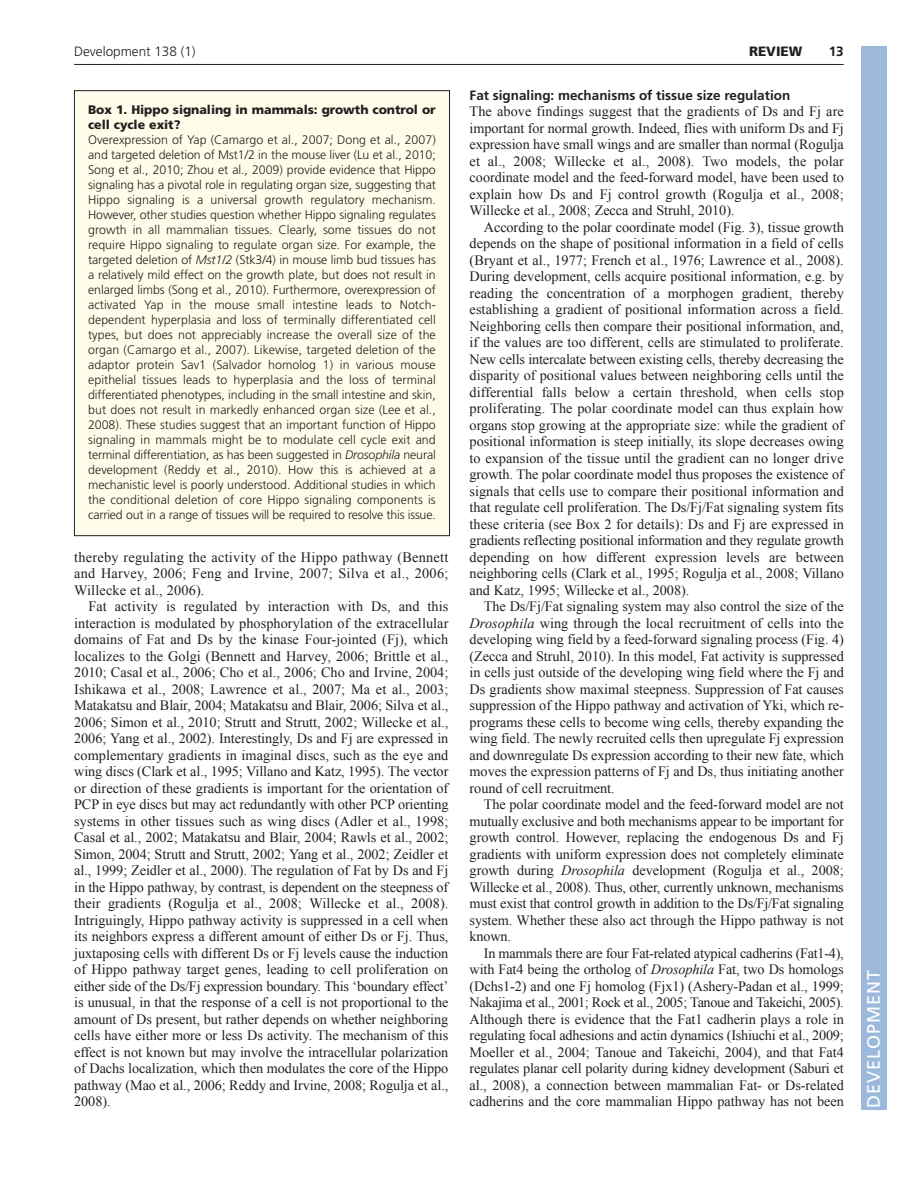
<style>
.page{position:relative;width:918px;height:1188px;background:#fff}
.page>*{position:absolute;margin:0;border:0;box-sizing:border-box;transform-origin:0 0}
.t1{font:18px "Frutiger LT Std";letter-spacing:.055em;color:#fff}
.t2{font:14.25px/16.5px "Times New Roman";letter-spacing:-.005em;color:#231f20;text-align:justify}
.t3{font:700 13.5px "Frutiger LT Std";color:#231f20}
.t4{font:300 13.5px "Frutiger LT Std";color:#231f20}
.t5{font:900 13.5px "Frutiger LT Std";color:#231f20}
.t6{font:300 12.3px/15px "Frutiger LT Std";letter-spacing:-.015em;color:#231f20;text-align:justify}
.t7{font:900 12.3px/15px "Frutiger LT Std";letter-spacing:-.005em;color:#231f20}
.s1{font-style:italic}
</style>
<div class="page">
<hr style="left:74px;top:64px;width:770px;height:1px;background:#231f20">
<div style="left:74px;top:91px;width:376px;height:445px;background:#fffde9"></div>
<div style="left:861px;top:46px;width:25px;height:1064px;background:#9cb9db"></div>
<p class="t4" style="left:74px;top:46px;width:123px">Development 138 (1)</p>
<p class="t5" style="left:749px;top:45px;width:55px">REVIEW</p>
<p class="t3" style="left:829px;top:46px;width:17px">13</p>
<p class="t7" style="left:88px;top:102px;width:349px">Box 1. Hippo signaling in mammals: growth control or cell cycle exit?</p>
<p class="t6" style="left:88px;top:133px;width:349px">Overexpression of Yap (Camargo et al., 2007; Dong et al., 2007) and targeted deletion of Mst1/2 in the mouse liver (Lu et al., 2010; Song et al., 2010; Zhou et al., 2009) provide evidence that Hippo signaling has a pivotal role in regulating organ size, suggesting that Hippo signaling is a universal growth regulatory mechanism.<br>However, other studies question whether Hippo signaling regulates growth in all mammalian tissues. Clearly, some tissues do not require Hippo signaling to regulate organ size. For example, the targeted deletion of <span class="s1">Mst1/2</span> (Stk3/4) in mouse limb bud tissues has a relatively mild effect on the growth plate, but does not result in enlarged limbs (Song et al., 2010). Furthermore, overexpression of activated Yap in the mouse small intestine leads to Notch&shy;dependent hyperplasia and loss of terminally differentiated cell types, but does not appreciably increase the overall size of the organ (Camargo et al., 2007). Likewise, targeted deletion of the adaptor protein Sav1 (Salvador homolog 1) in various mouse epithelial tissues leads to hyperplasia and the loss of terminal differentiated phenotypes, including in the small intestine and skin, but does not result in markedly enhanced organ size (Lee et al., 2008). These studies suggest that an important function of Hippo signaling in mammals might be to modulate cell cycle exit and terminal differentiation, as has been suggested in <span class="s1">Drosophila</span> neural development (Reddy et al., 2010). How this is achieved at a mechanistic level is poorly understood. Additional studies in which the conditional deletion of core Hippo signaling components is carried out in a range of tissues will be required to resolve this issue.</p>
<p class="t2" style="left:74px;top:549px;width:376px">thereby regulating the activity of the Hippo pathway (Bennett and Harvey, 2006; Feng and Irvine, 2007; Silva et al., 2006; Willecke et al., 2006).</p>
<p class="t2" style="left:74px;top:598px;width:376px;text-indent:14px">Fat activity is regulated by interaction with Ds, and this interaction is modulated by phosphorylation of the extracellular domains of Fat and Ds by the kinase Four-jointed (Fj), which localizes to the Golgi (Bennett and Harvey, 2006; Brittle et al., 2010; Casal et al., 2006; Cho et al., 2006; Cho and Irvine, 2004; Ishikawa et al., 2008; Lawrence et al., 2007; Ma et al., 2003; Matakatsu and Blair, 2004; Matakatsu and Blair, 2006; Silva et al., 2006; Simon et al., 2010; Strutt and Strutt, 2002; Willecke et al., 2006; Yang et al., 2002). Interestingly, Ds and Fj are expressed in complementary gradients in imaginal discs, such as the eye and wing discs (Clark et al., 1995; Villano and Katz, 1995). The vector or direction of these gradients is important for the orientation of PCP in eye discs but may act redundantly with other PCP orienting systems in other tissues such as wing discs (Adler et al., 1998; Casal et al., 2002; Matakatsu and Blair, 2004; Rawls et al., 2002; Simon, 2004; Strutt and Strutt, 2002; Yang et al., 2002; Zeidler et al., 1999; Zeidler et al., 2000). The regulation of Fat by Ds and Fj in the Hippo pathway, by contrast, is dependent on the steepness of their gradients (Rogulja et al., 2008; Willecke et al., 2008).<br>Intriguingly, Hippo pathway activity is suppressed in a cell when its neighbors express a different amount of either Ds or Fj. Thus, juxtaposing cells with different Ds or Fj levels cause the induction of Hippo pathway target genes, leading to cell proliferation on either side of the Ds/Fj expression boundary. This ‘boundary effect’ is unusual, in that the response of a cell is not proportional to the amount of Ds present, but rather depends on whether neighboring cells have either more or less Ds activity. The mechanism of this effect is not known but may involve the intracellular polarization of Dachs localization, which then modulates the core of the Hippo pathway (Mao et al., 2006; Reddy and Irvine, 2008; Rogulja et al., 2008).</p>
<p class="t3" style="left:470px;top:90px;width:322px">Fat signaling: mechanisms of tissue size regulation</p>
<p class="t2" style="left:470px;top:103px;width:376px">The above findings suggest that the gradients of Ds and Fj are important for normal growth. Indeed, flies with uniform Ds and Fj expression have small wings and are smaller than normal (Rogulja et al., 2008; Willecke et al., 2008). Two models, the polar coordinate model and the feed-forward model, have been used to explain how Ds and Fj control growth (Rogulja et al., 2008; Willecke et al., 2008; Zecca and Struhl, 2010).</p>
<p class="t2" style="left:470px;top:219px;width:376px;text-indent:14px">According to the polar coordinate model (Fig. 3), tissue growth depends on the shape of positional information in a field of cells (Bryant et al., 1977; French et al., 1976; Lawrence et al., 2008).<br>During development, cells acquire positional information, e.g. by reading the concentration of a morphogen gradient, thereby establishing a gradient of positional information across a field.<br>Neighboring cells then compare their positional information, and, if the values are too different, cells are stimulated to proliferate.<br>New cells intercalate between existing cells, thereby decreasing the disparity of positional values between neighboring cells until the differential falls below a certain threshold, when cells stop proliferating. The polar coordinate model can thus explain how organs stop growing at the appropriate size: while the gradient of positional information is steep initially, its slope decreases owing to expansion of the tissue until the gradient can no longer drive growth. The polar coordinate model thus proposes the existence of signals that cells use to compare their positional information and that regulate cell proliferation. The Ds/Fj/Fat signaling system fits these criteria (see Box 2 for details): Ds and Fj are expressed in gradients reflecting positional information and they regulate growth depending on how different expression levels are between neighboring cells (Clark et al., 1995; Rogulja et al., 2008; Villano and Katz, 1995; Willecke et al., 2008).</p>
<p class="t2" style="left:470px;top:598px;width:376px;text-indent:14px">The Ds/Fj/Fat signaling system may also control the size of the <span class="s1">Drosophila</span> wing through the local recruitment of cells into the developing wing field by a feed-forward signaling process (Fig. 4) (Zecca and Struhl, 2010). In this model, Fat activity is suppressed in cells just outside of the developing wing field where the Fj and Ds gradients show maximal steepness. Suppression of Fat causes suppression of the Hippo pathway and activation of Yki, which re&shy;programs these cells to become wing cells, thereby expanding the wing field. The newly recruited cells then upregulate Fj expression and downregulate Ds expression according to their new fate, which moves the expression patterns of Fj and Ds, thus initiating another round of cell recruitment.</p>
<p class="t2" style="left:470px;top:796px;width:376px;text-indent:14px">The polar coordinate model and the feed-forward model are not mutually exclusive and both mechanisms appear to be important for growth control. However, replacing the endogenous Ds and Fj gradients with uniform expression does not completely eliminate growth during <span class="s1">Drosophila</span> development (Rogulja et al., 2008; Willecke et al., 2008). Thus, other, currently unknown, mechanisms must exist that control growth in addition to the Ds/Fj/Fat signaling system. Whether these also act through the Hippo pathway is not known.</p>
<p class="t2" style="left:470px;top:945px;width:376px;text-indent:14px">In mammals there are four Fat-related atypical cadherins (Fat1-4), with Fat4 being the ortholog of <span class="s1">Drosophila</span> Fat, two Ds homologs (Dchs1-2) and one Fj homolog (Fjx1) (Ashery-Padan et al., 1999; Nakajima et al., 2001; Rock et al., 2005; Tanoue and Takeichi, 2005).<br>Although there is evidence that the Fat1 cadherin plays a role in regulating focal adhesions and actin dynamics (Ishiuchi et al., 2009; Moeller et al., 2004; Tanoue and Takeichi, 2004), and that Fat4 regulates planar cell polarity during kidney development (Saburi et al., 2008), a connection between mammalian Fat- or Ds-related cadherins and the core mammalian Hippo pathway has not been</p>
<p class="t1" style="left:863px;top:1108px;width:140px;rotate:-90deg">DEVELOPMENT</p>
</div>
